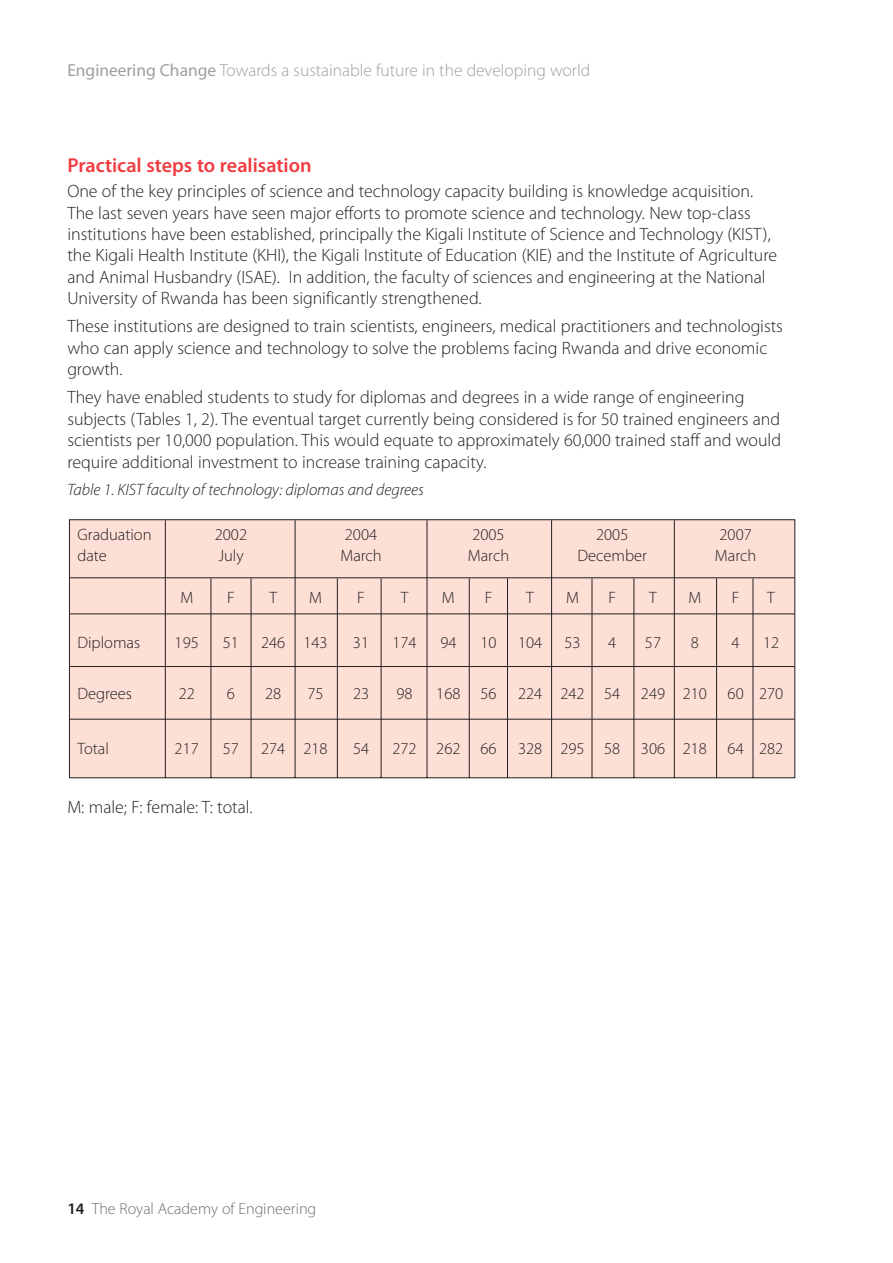
<style>
.page{position:relative;width:893px;height:1263px;background:#fff}
.page>*{position:absolute;margin:0;border:0;box-sizing:border-box;transform-origin:0 0}
.t1{font:600 20.25px "Myriad Pro";color:#ef3d42}
.t2{font:300 17.85px/21.5px "Myriad Pro";color:#231f20}
.t3{font:300 17.4px "Myriad Pro";color:#9d9fa1}
.t4{font:300 16.5px "Myriad Pro";color:#231f20}
.t5{font:italic 300 16.5px "Myriad Pro";color:#231f20}
.t6{font:300 16.05px "Myriad Pro";color:#6c6e70}
.s1{font-weight:400}
.s2{font-weight:600;color:#231f20}
</style>
<div class="page">
<svg style="left:69px;top:519px;width:726px;height:259px;background:#f4d7ce"></svg>
<p class="t3" style="left:67px;top:63px;width:524px"><span class="s1">Engineering Change</span> Towards a sustainable future in the developing world</p>
<p class="t1" style="left:67px;top:157px;width:246px">Practical steps to realisation</p>
<p class="t2" style="left:67px;top:182px;width:711px">One of the key principles of science and technology capacity building is knowledge acquisition.<br>The last seven years have seen major efforts to promote science and technology. New top-class institutions have been established, principally the Kigali Institute of Science and Technology (KIST), the Kigali Health Institute (KHI), the Kigali Institute of Education (KIE) and the Institute of Agriculture and Animal Husbandry (ISAE). In addition, the faculty of sciences and engineering at the National University of Rwanda has been significantly strengthened.</p>
<p class="t2" style="left:67px;top:317px;width:717px">These institutions are designed to train scientists, engineers, medical practitioners and technologists who can apply science and technology to solve the problems facing Rwanda and drive economic growth.</p>
<p class="t2" style="left:67px;top:388px;width:715px">They have enabled students to study for diplomas and degrees in a wide range of engineering subjects (Tables 1, 2). The eventual target currently being considered is for 50 trained engineers and scientists per 10,000 population. This would equate to approximately 60,000 trained staff and would require additional investment to increase training capacity.</p>
<p class="t5" style="left:67px;top:483px;width:358px">Table 1. KIST faculty of technology: diplomas and degrees</p>
<p class="t4" style="left:77px;top:528px;width:76px">Graduation</p>
<p class="t4" style="left:215px;top:528px;width:34px">2002</p>
<p class="t4" style="left:345px;top:528px;width:34px">2004</p>
<p class="t4" style="left:472px;top:528px;width:34px">2005</p>
<p class="t4" style="left:596px;top:528px;width:34px">2005</p>
<p class="t4" style="left:719px;top:528px;width:34px">2007</p>
<p class="t4" style="left:77px;top:549px;width:31px">date</p>
<p class="t4" style="left:218px;top:549px;width:27px">July</p>
<p class="t4" style="left:340px;top:549px;width:43px">March</p>
<p class="t4" style="left:468px;top:549px;width:43px">March</p>
<p class="t4" style="left:577px;top:549px;width:71px">December</p>
<p class="t4" style="left:715px;top:549px;width:43px">March</p>
<p class="t4" style="left:180px;top:591px;width:14px">M</p>
<p class="t4" style="left:227px;top:591px;width:9px">F</p>
<p class="t4" style="left:269px;top:591px;width:9px">T</p>
<p class="t4" style="left:309px;top:591px;width:14px">M</p>
<p class="t4" style="left:357px;top:591px;width:9px">F</p>
<p class="t4" style="left:401px;top:591px;width:9px">T</p>
<p class="t4" style="left:442px;top:591px;width:14px">M</p>
<p class="t4" style="left:485px;top:591px;width:9px">F</p>
<p class="t4" style="left:526px;top:591px;width:9px">T</p>
<p class="t4" style="left:566px;top:591px;width:14px">M</p>
<p class="t4" style="left:608px;top:591px;width:9px">F</p>
<p class="t4" style="left:649px;top:591px;width:9px">T</p>
<p class="t4" style="left:688px;top:591px;width:14px">M</p>
<p class="t4" style="left:732px;top:591px;width:9px">F</p>
<p class="t4" style="left:767px;top:591px;width:9px">T</p>
<p class="t4" style="left:77px;top:636px;width:64px">Diplomas</p>
<p class="t4" style="left:175px;top:636px;width:26px">195</p>
<p class="t4" style="left:223px;top:636px;width:18px">51</p>
<p class="t4" style="left:261px;top:636px;width:68px">246 143</p>
<p class="t4" style="left:353px;top:636px;width:18px">31</p>
<p class="t4" style="left:392px;top:636px;width:26px">174</p>
<p class="t4" style="left:440px;top:636px;width:18px">94</p>
<p class="t4" style="left:480px;top:636px;width:18px">10</p>
<p class="t4" style="left:518px;top:636px;width:26px">104</p>
<p class="t4" style="left:564px;top:636px;width:18px">53</p>
<p class="t4" style="left:608px;top:636px;width:10px">4</p>
<p class="t4" style="left:645px;top:636px;width:18px">57</p>
<p class="t4" style="left:691px;top:636px;width:10px">8</p>
<p class="t4" style="left:732px;top:636px;width:10px">4</p>
<p class="t4" style="left:763px;top:636px;width:18px">12</p>
<p class="t4" style="left:77px;top:687px;width:56px">Degrees</p>
<p class="t4" style="left:179px;top:687px;width:18px">22</p>
<p class="t4" style="left:227px;top:687px;width:10px">6</p>
<p class="t4" style="left:265px;top:687px;width:18px">28</p>
<p class="t4" style="left:307px;top:687px;width:18px">75</p>
<p class="t4" style="left:353px;top:687px;width:18px">23</p>
<p class="t4" style="left:397px;top:687px;width:18px">98</p>
<p class="t4" style="left:436px;top:687px;width:62px">168 56</p>
<p class="t4" style="left:518px;top:687px;width:190px">224 242 54 249 210</p>
<p class="t4" style="left:727px;top:687px;width:57px">60 270</p>
<p class="t4" style="left:77px;top:742px;width:33px">Total</p>
<p class="t4" style="left:175px;top:742px;width:26px">217</p>
<p class="t4" style="left:223px;top:742px;width:18px">57</p>
<p class="t4" style="left:261px;top:742px;width:68px">274 218</p>
<p class="t4" style="left:353px;top:742px;width:18px">54</p>
<p class="t4" style="left:392px;top:742px;width:106px">272 262 66</p>
<p class="t4" style="left:518px;top:742px;width:190px">328 295 58 306 218</p>
<p class="t4" style="left:727px;top:742px;width:57px">64 282</p>
<p class="t2" style="left:67px;top:797px;width:187px">M: male; F: female: T: total.</p>
<p class="t6" style="left:67px;top:1203px;width:250px"><span class="s2">14</span> The Royal Academy of Engineering</p>
</div>
